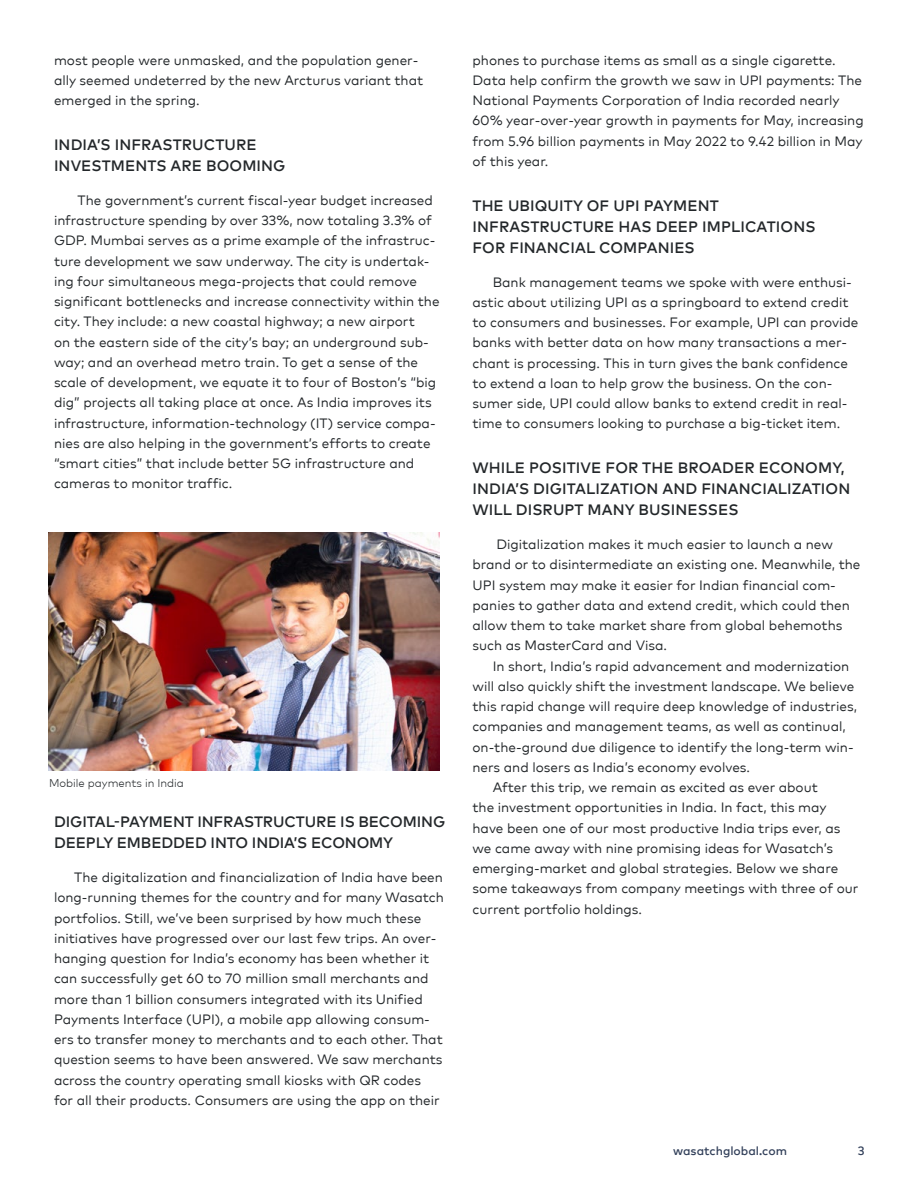
<style>
.page{position:relative;width:918px;height:1188px;background:#fff}
.page>*{position:absolute;margin:0;border:0;box-sizing:border-box;transform-origin:0 0}
.t1{font:500 15px/21px "Mark Pro";letter-spacing:.005em;color:#23272a}
.t2{font:13.5px/20.2px "Mark Pro";color:#23272a}
.t3{font:500 12px "Mark Pro";color:#33415b}
.t4{font:300 11.25px "Mark Pro";color:#23272a}
</style>
<div class="page">
<img style="left:48px;top:533px;width:392px;height:237px">
<p class="t2" style="left:54px;top:49px;width:371px">most people were unmasked, and the population gener&shy;ally seemed undeterred by the new Arcturus variant that emerged in the spring.</p>
<p class="t1" style="left:54px;top:133px;width:233px">INDIA’S INFRASTRUCTURE<br>INVESTMENTS ARE BOOMING</p>
<p class="t2" style="left:54px;top:189px;width:387px;text-indent:24px">The government’s current fiscal-year budget increased infrastructure spending by over 33%, now totaling 3.3% of GDP. Mumbai serves as a prime example of the infrastruc&shy;ture development we saw underway. The city is undertak&shy;ing four simultaneous mega-projects that could remove significant bottlenecks and increase connectivity within the city. They include: a new coastal highway; a new airport<br>on the eastern side of the city’s bay; an underground sub&shy;way; and an overhead metro train. To get a sense of the scale of development, we equate it to four of Boston’s “big dig” projects all taking place at once. As India improves its infrastructure, information-technology (IT) service compa&shy;nies are also helping in the government’s efforts to create “smart cities” that include better 5G infrastructure and cameras to monitor traffic.</p>
<p class="t4" style="left:49px;top:774px;width:136px">Mobile payments in India</p>
<p class="t1" style="left:54px;top:810px;width:393px">DIGITAL-PAYMENT INFRASTRUCTURE IS BECOMING<br>DEEPLY EMBEDDED INTO INDIA’S ECONOMY</p>
<p class="t2" style="left:54px;top:866px;width:391px;text-indent:20px">The digitalization and financialization of India have been long-running themes for the country and for many Wasatch portfolios. Still, we’ve been surprised by how much these initiatives have progressed over our last few trips. An over&shy;hanging question for India’s economy has been whether it can successfully get 60 to 70 million small merchants and more than 1 billion consumers integrated with its Unified Payments Interface (UPI), a mobile app allowing consum&shy;ers to transfer money to merchants and to each other. That question seems to have been answered. We saw merchants across the country operating small kiosks with QR codes<br>for all their products. Consumers are using the app on their</p>
<p class="t2" style="left:472px;top:49px;width:393px">phones to purchase items as small as a single cigarette.<br>Data help confirm the growth we saw in UPI payments: The National Payments Corporation of India recorded nearly 60% year-over-year growth in payments for May, increasing from 5.96 billion payments in May 2022 to 9.42 billion in May of this year.</p>
<p class="t1" style="left:473px;top:194px;width:344px">THE UBIQUITY OF UPI PAYMENT<br>INFRASTRUCTURE HAS DEEP IMPLICATIONS<br>FOR FINANCIAL COMPANIES</p>
<p class="t2" style="left:472px;top:271px;width:387px;text-indent:20px">Bank management teams we spoke with were enthusi&shy;astic about utilizing UPI as a springboard to extend credit to consumers and businesses. For example, UPI can provide banks with better data on how many transactions a mer&shy;chant is processing. This in turn gives the bank confidence to extend a loan to help grow the business. On the con&shy;sumer side, UPI could allow banks to extend credit in real&shy;time to consumers looking to purchase a big-ticket item.</p>
<p class="t1" style="left:473px;top:456px;width:379px">WHILE POSITIVE FOR THE BROADER ECONOMY,<br>INDIA’S DIGITALIZATION AND FINANCIALIZATION<br>WILL DISRUPT MANY BUSINESSES</p>
<p class="t2" style="left:472px;top:533px;width:389px;text-indent:24px">Digitalization makes it much easier to launch a new brand or to disintermediate an existing one. Meanwhile, the UPI system may make it easier for Indian financial com&shy;panies to gather data and extend credit, which could then allow them to take market share from global behemoths such as MasterCard and Visa.</p>
<p class="t2" style="left:493px;top:655px;width:358px">In short, India’s rapid advancement and modernization</p>
<p class="t2" style="left:472px;top:675px;width:383px">will also quickly shift the investment landscape. We believe</p>
<p class="t2" style="left:472px;top:695px;width:386px">this rapid change will require deep knowledge of industries,</p>
<p class="t2" style="left:472px;top:715px;width:375px">companies and management teams, as well as continual,</p>
<p class="t2" style="left:472px;top:736px;width:383px">on-the-ground due diligence to identify the long-term win-</p>
<p class="t2" style="left:472px;top:756px;width:279px">ners and losers as India’s economy evolves.</p>
<p class="t2" style="left:493px;top:776px;width:327px">After this trip, we remain as excited as ever about</p>
<p class="t2" style="left:472px;top:796px;width:356px">the investment opportunities in India. In fact, this may</p>
<p class="t2" style="left:472px;top:817px;width:370px">have been one of our most productive India trips ever, as</p>
<p class="t2" style="left:472px;top:837px;width:362px">we came away with nine promising ideas for Wasatch’s</p>
<p class="t2" style="left:472px;top:857px;width:367px">emerging-market and global strategies. Below we share</p>
<p class="t2" style="left:472px;top:877px;width:387px">some takeaways from company meetings with three of our</p>
<p class="t2" style="left:472px;top:898px;width:171px">current portfolio holdings.</p>
<p class="t3" style="left:673px;top:1142px;width:115px">wasatchglobal.com</p>
<p class="t3" style="left:858px;top:1142px;width:8px">3</p>
</div>
